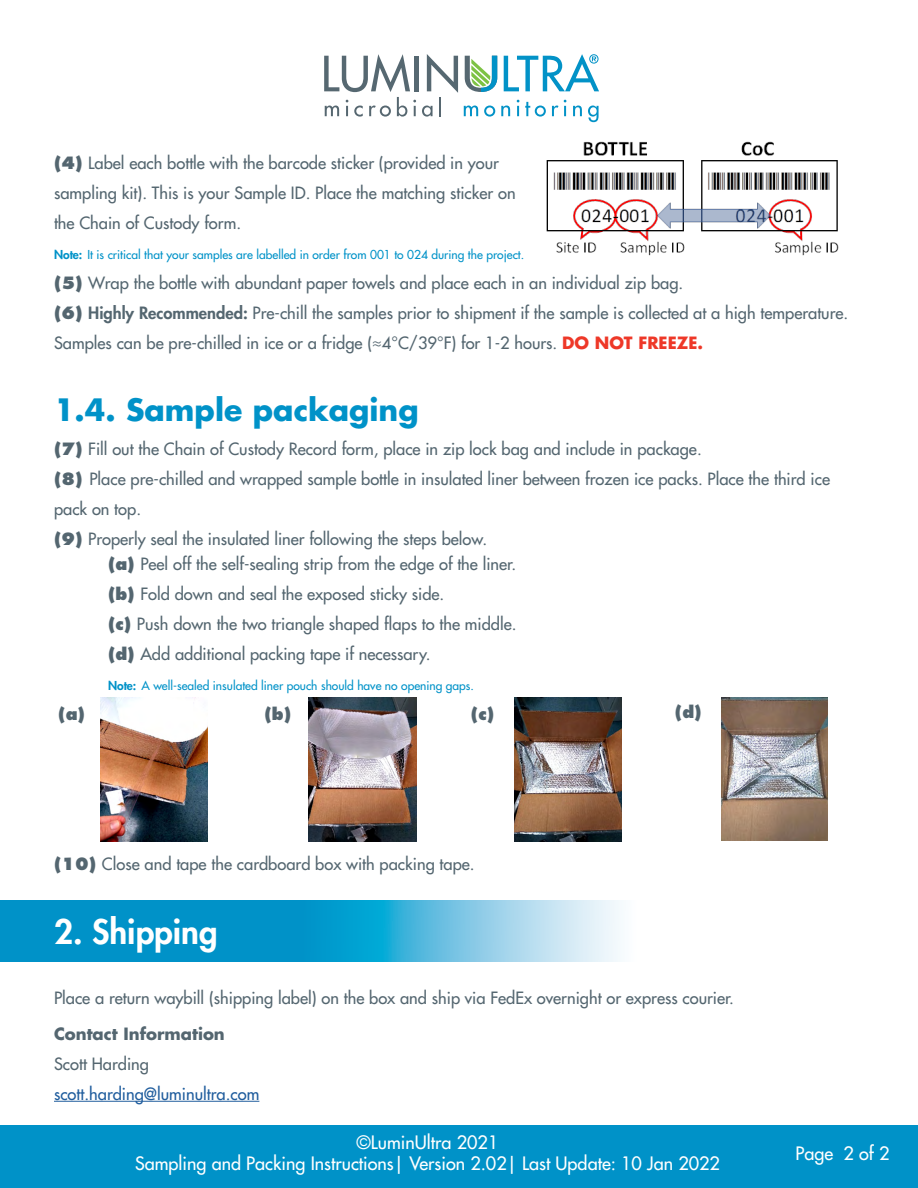
<style>
.page{position:relative;width:918px;height:1188px;background:#fff}
.page>*{position:absolute;margin:0;border:0;box-sizing:border-box;transform-origin:0 0}
.t1{font:800 33px "Futura Std";color:#fff}
.t2{font:700 30px "Futura Std";color:#0092c8}
.t3{font:500 18px/21.6px "Futura Std";color:#fff;text-align:center}
.t4{font:500 16.5px/30px "Futura Std";color:#546670}
.t5{font:500 16.5px "Futura Std";color:#215e9e}
.t6{font:700 16.5px "Futura Std";color:#546670}
.t7{font:800 16.5px "Futura Std";color:#546670}
.t8{font:500 12px "Futura Std";color:#0092c8}
.s1{font-weight:800}
.s2{font-weight:700;color:#ee3828}
</style>
<div class="page">
<svg style="left:464px;top:106px;width:14px;height:10px"></svg>
<svg style="left:484px;top:106px;width:11px;height:11px"></svg>
<svg style="left:501px;top:106px;width:9px;height:10px"></svg>
<svg style="left:517px;top:100px;width:2px;height:16px"></svg>
<svg style="left:525px;top:102px;width:21px;height:15px"></svg>
<svg style="left:552px;top:100px;width:14px;height:16px"></svg>
<svg style="left:573px;top:106px;width:9px;height:10px"></svg>
<svg style="left:588px;top:106px;width:11px;height:16px"></svg>
<svg style="left:465px;top:56px;width:16px;height:36px"></svg>
<svg style="left:481px;top:56px;width:16px;height:36px"></svg>
<svg style="left:324px;top:54px;width:92px;height:63px"></svg>
<hr style="left:415px;top:56px;width:4px;height:35px;background:#566871">
<svg style="left:422px;top:54px;width:36px;height:63px"></svg>
<svg style="left:504px;top:54px;width:95px;height:37px"></svg>
<div style="left:0;top:1125px;width:918px;height:63px;background:#0092c8"></div>
<img style="left:100px;top:698px;width:108px;height:143px">
<img style="left:309px;top:698px;width:107px;height:143px">
<img style="left:514px;top:698px;width:108px;height:143px">
<img style="left:721px;top:698px;width:107px;height:142px">
<svg style="left:0;top:900px;width:620px;height:61px;background:#3aacd6"></svg>
<hr style="left:54px;top:1101px;width:205px;height:1px;background:#215e9e">
<img style="left:547px;top:141px;width:292px;height:115px">
<p class="t4" style="left:54px;top:148px;width:463px"><span class="s1">(4)</span> Label each bottle with the barcode sticker (provided in your sampling kit). This is your Sample ID. Place the matching sticker on the Chain of Custody form.</p>
<p class="t8" style="left:54px;top:247px;width:472px"><span class="s1">Note:</span> It is critical that your samples are labelled in order from 001 to 024 during the project.</p>
<p class="t4" style="left:54px;top:268px;width:796px"><span class="s1">(5)</span> Wrap the bottle with abundant paper towels and place each in an individual zip bag.<br><span class="s1">(6)</span> <span class="s1">Highly Recommended:</span> Pre-chill the samples prior to shipment if the sample is collected at a high temperature.<br>Samples can be pre-chilled in ice or a fridge (≈4°C/39°F) for 1-2 hours. <span class="s2">DO NOT FREEZE.</span></p>
<h2 class="t2" style="left:54px;top:390px;width:366px">1.4. Sample packaging</h2>
<p class="t4" style="left:54px;top:434px;width:778px"><span class="s1">(7)</span> Fill out the Chain of Custody Record form, place in zip lock bag and include in package.<br><span class="s1">(8)</span> Place pre-chilled and wrapped sample bottle in insulated liner between frozen ice packs. Place the third ice pack on top.<br><span class="s1">(9)</span> Properly seal the insulated liner following the steps below.</p>
<p class="t4" style="left:108px;top:549px;width:410px"><span class="s1">(a)</span> Peel off the self-sealing strip from the edge of the liner. <span class="s1">(b)</span> Fold down and seal the exposed sticky side.<br><span class="s1">(c)</span> Push down the two triangle shaped flaps to the middle. <span class="s1">(d)</span> Add additional packing tape if necessary.</p>
<p class="t8" style="left:108px;top:678px;width:368px"><span class="s1">Note:</span> A well-sealed insulated liner pouch should have no opening gaps.</p>
<p class="t7" style="left:58px;top:703px;width:28px">(a)</p>
<p class="t7" style="left:265px;top:703px;width:28px">(b)</p>
<p class="t7" style="left:471px;top:703px;width:25px">(c)</p>
<p class="t7" style="left:675px;top:701px;width:28px">(d)</p>
<p class="t4" style="left:54px;top:849px;width:422px"><span class="s1">(10)</span> Close and tape the cardboard box with packing tape.</p>
<h1 class="t1" style="left:54px;top:911px;width:165px">2. Shipping</h1>
<p class="t4" style="left:54px;top:983px;width:682px">Place a return waybill (shipping label) on the box and ship via FedEx overnight or express courier.</p>
<p class="t6" style="left:54px;top:1022px;width:172px">Contact Information</p>
<p class="t4" style="left:54px;top:1049px;width:96px">Scott Harding</p>
<p class="t5" style="left:54px;top:1083px;width:207px">scott.harding@luminultra.com</p>
<p class="t3" style="left:135px;top:1132px;width:586px">©LuminUltra 2021<br>Sampling and Packing Instructions| Version 2.02| Last Update: 10 Jan 2022</p>
<p class="t3" style="left:796px;top:1142px;width:95px">Page 2 of 2</p>
</div>
